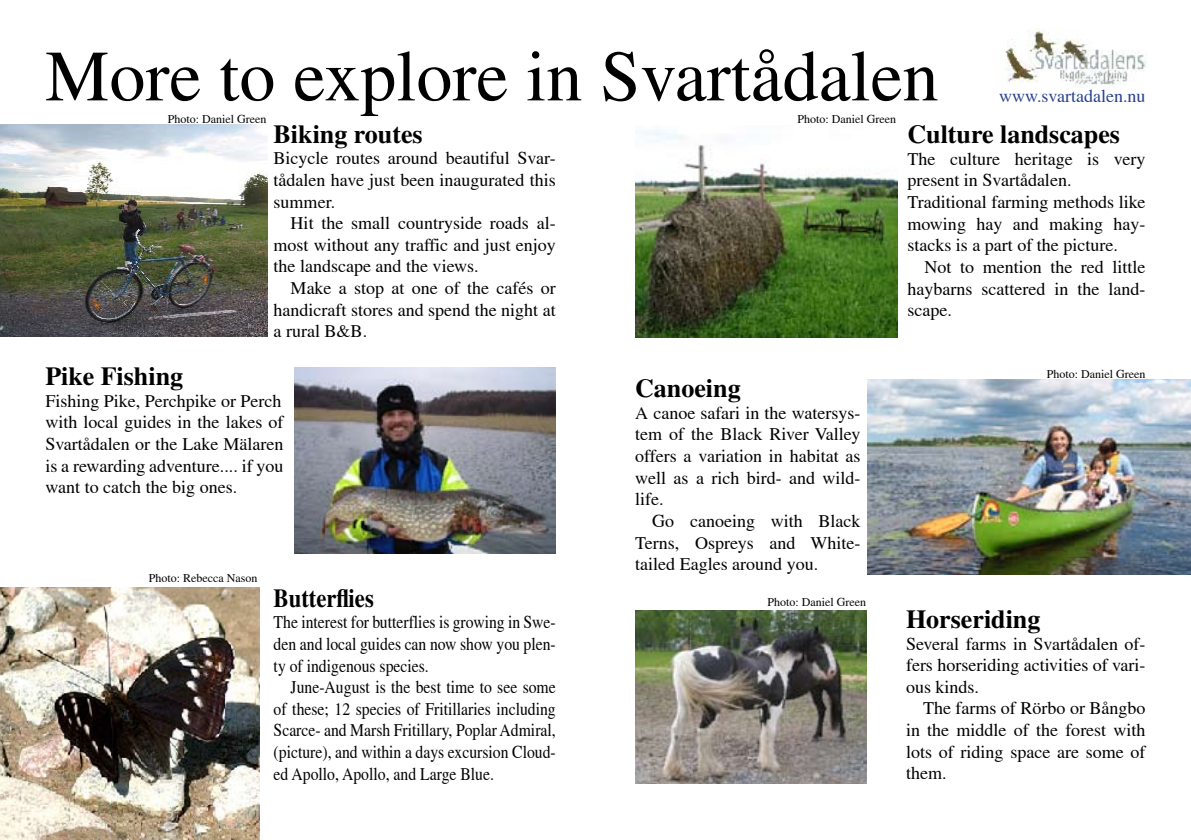
<style>
.page{position:relative;width:1191px;height:840px;background:#fff}
.page>*{position:absolute;margin:0;border:0;box-sizing:border-box;transform-origin:0 0}
.t1{font:72px "Times";color:#000}
.t2{font:700 26px "Times LT Std";color:#000}
.t3{font:700 26px "Times LT Std";color:#000;scale:.87 1}
.t4{font:18px/21.6px "Times";color:#000;text-align:justify}
.t5{font:18px/21.6px "Times";color:#000;text-align:justify;scale:.87 1}
.t6{font:18px "Times";color:#25408f}
.t7{font:12px "Times";color:#000}
</style>
<div class="page">
<img style="left:0;top:125px;width:268px;height:211px">
<img style="left:635px;top:130px;width:262px;height:207px">
<img style="left:868px;top:380px;width:323px;height:194px">
<img style="left:0;top:587px;width:259px;height:252px">
<img style="left:635px;top:610px;width:231px;height:172px">
<img style="left:1005px;top:28px;width:142px;height:59px">
<img style="left:295px;top:367px;width:261px;height:186px">
<h1 class="t1" style="left:45px;top:36px;width:894px">More to explore in Svartådalen</h1>
<h2 class="t2" style="left:274px;top:118px;width:151px">Biking routes</h2>
<p class="t4" style="left:274px;top:147px;width:284px">Bicycle routes around beautiful Svar&shy;tådalen have just been inaugurated this summer.</p>
<p class="t4" style="left:274px;top:212px;width:284px;text-indent:17px">Hit the small countryside roads al&shy;most without any traffic and just enjoy the landscape and the views.</p>
<p class="t4" style="left:274px;top:277px;width:284px;text-indent:17px">Make a stop at one of the cafés or handicraft stores and spend the night at a rural B&amp;B.</p>
<p class="t6" style="left:999px;top:86px;width:148px">www.svartadalen.nu</p>
<p class="t7" style="left:168px;top:112px;width:100px">Photo: Daniel Green</p>
<p class="t7" style="left:797px;top:113px;width:100px">Photo: Daniel Green</p>
<h2 class="t2" style="left:907px;top:119px;width:214px">Culture landscapes</h2>
<p class="t4" style="left:907px;top:148px;width:240px;text-align:left">The culture heritage is very present in Svartådalen.<br>Traditional farming methods like mowing hay and making hay&shy;stacks is a part of the picture.</p>
<p class="t4" style="left:907px;top:256px;width:240px;text-indent:17px">Not to mention the red little haybarns scattered in the land&shy;scape.</p>
<h2 class="t2" style="left:45px;top:360px;width:139px">Pike Fishing</h2>
<p class="t4" style="left:45px;top:389px;width:240px">Fishing Pike, Perchpike or Perch with local guides in the lakes of Svartådalen or the Lake Mälaren is a rewarding adventure.... if you want to catch the big ones.</p>
<p class="t7" style="left:149px;top:571px;width:110px">Photo: Rebecca Nason</p>
<h2 class="t3" style="left:274px;top:582px;width:117px">Butterflies</h2>
<p class="t5" style="left:274px;top:611px;width:326px">The interest for butterflies is growing in Swe&shy;den and local guides can now show you plen&shy;ty of indigenous species.</p>
<p class="t5" style="left:274px;top:675px;width:326px;text-indent:17px">June-August is the best time to see some of these; 12 species of Fritillaries including Scarce- and Marsh Fritillary, Poplar Admiral, (picture), and within a days excursion Cloud&shy;ed Apollo, Apollo, and Large Blue.</p>
<h2 class="t2" style="left:635px;top:372px;width:107px">Canoeing</h2>
<p class="t4" style="left:635px;top:401px;width:227px">A canoe safari in the watersys&shy;tem of the Black River Valley offers a variation in habitat as well as a rich bird- and wild&shy;life.</p>
<p class="t4" style="left:635px;top:509px;width:227px;text-indent:17px">Go canoeing with Black Terns, Ospreys and White&shy;tailed Eagles around you.</p>
<p class="t7" style="left:767px;top:595px;width:100px">Photo: Daniel Green</p>
<p class="t7" style="left:1047px;top:367px;width:100px">Photo: Daniel Green</p>
<h2 class="t2" style="left:906px;top:603px;width:136px">Horseriding</h2>
<p class="t4" style="left:906px;top:632px;width:241px">Several farms in Svartådalen of&shy;fers horseriding activities of vari&shy;ous kinds.</p>
<p class="t4" style="left:906px;top:697px;width:241px;text-indent:17px">The farms of Rörbo or Bångbo in the middle of the forest with lots of riding space are some of them.</p>
</div>
